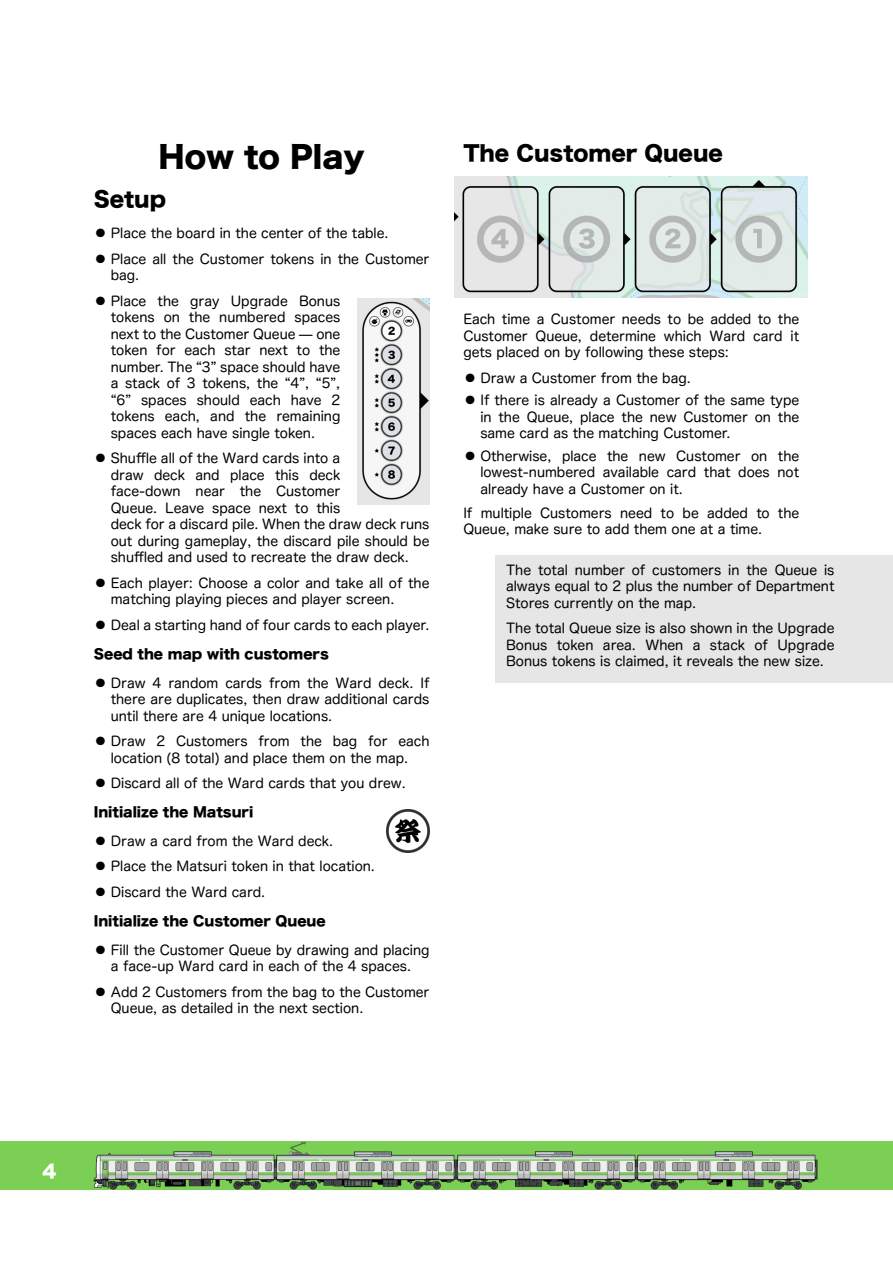
<style>
.page{position:relative;width:893px;height:1263px;background:#fff}
.page>*{position:absolute;margin:0;border:0;box-sizing:border-box;transform-origin:0 0}
.t1{font:30px "Hira Kaku Std W8";color:#000}
.t2{font:21px "Hira Kaku Std W8";color:#000}
.t3{font:18px "Hira Kaku Std N W8";color:#fff}
.t4{font:13.5px/16.5px "Hira Maru Pro W4";color:#000}
.t5{font:13.5px/16.5px "Hira Maru Pro N W4";color:#000;text-align:justify}
.t6{font:13.5px "Hira Kaku Std W8";color:#000}
.s1{font-family:"Hiragino Sans W4"}
</style>
<div class="page">
<div style="left:0;top:1141px;width:893px;height:49px;background:#7bcf54"></div>
<img style="left:94px;top:1151px;width:181px;height:39px">
<img style="left:457px;top:1151px;width:361px;height:39px">
<img style="left:275px;top:1142px;width:182px;height:48px">
<div style="left:495px;top:555px;width:398px;height:128px;background:#e6e6e6"></div>
<img style="left:455px;top:176px;width:353px;height:122px">
<img style="left:357px;top:298px;width:72px;height:206px">
<img style="left:387px;top:809px;width:42px;height:43px">
<h1 class="t1" style="left:159px;top:141px;width:208px">How to Play</h1>
<h2 class="t2" style="left:94px;top:188px;width:74px">Setup</h2>
<p class="t4" style="left:94px;top:220px;width:337px;line-height:25.5px"><span class="s1">⚫</span> Place the board in the center of the table.<br><span class="s1">⚫</span> Place all the Customer tokens in the Customer</p>
<p class="t4" style="left:94px;top:262px;width:248px;line-height:25.5px;text-indent:17px">bag.<br><span class="s1">⚫</span> Place the gray Upgrade Bonus</p>
<p class="t4" style="left:111px;top:309px;width:231px;text-align:justify">tokens on the numbered spaces next to the Customer Queue ̶ one token for each star next to the number. The “3” space should have a stack of 3 tokens, the “4”, “5”, “6” spaces should each have 2 tokens each, and the remaining spaces each have single token.</p>
<p class="t4" style="left:111px;top:450px;width:320px;text-indent:-17px"><span class="s1">⚫</span> Shuffle all of the Ward cards into a<br>draw deck and place this deck<br>face-down near the Customer<br>Queue. Leave space next to this<br>deck for a discard pile. When the draw deck runs out during gameplay, the discard pile should be shuffled and used to recreate the draw deck.</p>
<p class="t4" style="left:111px;top:574px;width:320px;text-indent:-17px"><span class="s1">⚫</span> Each player: Choose a color and take all of the matching playing pieces and player screen.</p>
<p class="t4" style="left:94px;top:616px;width:337px"><span class="s1">⚫</span> Deal a starting hand of four cards to each player.</p>
<p class="t6" style="left:94px;top:647px;width:237px">Seed the map with customers</p>
<p class="t4" style="left:111px;top:674px;width:320px;text-align:justify;text-indent:-17px"><span class="s1">⚫</span> Draw 4 random cards from the Ward deck. If there are duplicates, then draw additional cards until there are 4 unique locations.</p>
<p class="t4" style="left:94px;top:733px;width:337px;text-align:center"><span class="s1">⚫</span> Draw 2 Customers from the bag for each location (8 total) and place them on the map.</p>
<p class="t4" style="left:94px;top:775px;width:314px"><span class="s1">⚫</span> Discard all of the Ward cards that you drew.</p>
<p class="t6" style="left:94px;top:805px;width:161px">Initialize the Matsuri</p>
<p class="t4" style="left:94px;top:828px;width:283px;line-height:25.5px"><span class="s1">⚫</span> Draw a card from the Ward deck.<br><span class="s1">⚫</span> Place the Matsuri token in that location. <span class="s1">⚫</span> Discard the Ward card.</p>
<p class="t6" style="left:94px;top:914px;width:234px">Initialize the Customer Queue</p>
<p class="t4" style="left:94px;top:941px;width:337px;text-align:center"><span class="s1">⚫</span> Fill the Customer Queue by drawing and placing a face-up Ward card in each of the 4 spaces.</p>
<p class="t4" style="left:111px;top:983px;width:320px;text-indent:-17px"><span class="s1">⚫</span> Add 2 Customers from the bag to the Customer<br>Queue, as detailed in the next section.</p>
<h2 class="t2" style="left:463px;top:142px;width:261px">The Customer Queue</h2>
<p class="t5" style="left:463px;top:311px;width:337px">Each time a Customer needs to be added to the Customer Queue, determine which Ward card it gets placed on by following these steps:</p>
<p class="t4" style="left:463px;top:366px;width:337px;line-height:22.5px"><span class="s1">⚫</span> Draw a Customer from the bag.<br><span class="s1">⚫</span> If there is already a Customer of the same type</p>
<p class="t4" style="left:480px;top:408px;width:320px">in the Queue, place the new Customer on the same card as the matching Customer.</p>
<p class="t4" style="left:480px;top:447px;width:320px;text-align:justify;text-indent:-17px"><span class="s1">⚫</span> Otherwise, place the new Customer on the lowest-numbered available card that does not already have a Customer on it.</p>
<p class="t4" style="left:463px;top:504px;width:337px">If multiple Customers need to be added to the<br>Queue, make sure to add them one at a time.</p>
<p class="t5" style="left:506px;top:561px;width:330px">The total number of customers in the Queue is always equal to 2 plus the number of Department Stores currently on the map.</p>
<p class="t5" style="left:506px;top:620px;width:330px">The total Queue size is also shown in the Upgrade Bonus token area. When a stack of Upgrade Bonus tokens is claimed, it reveals the new size.</p>
<h3 class="t3" style="left:42px;top:1162px;width:15px">4</h3>
</div>
